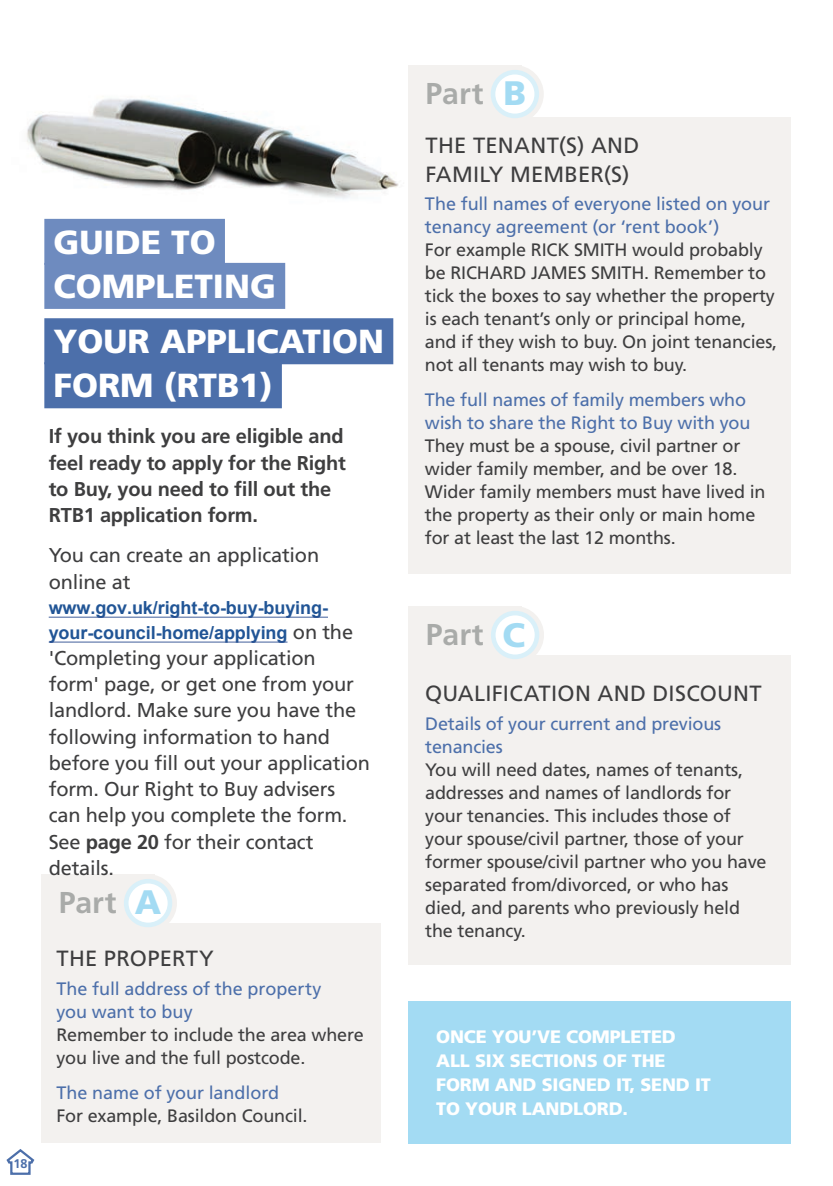
<style>
.page{position:relative;width:833px;height:1186px;background:#fff}
.page>*{position:absolute;margin:0;border:0;box-sizing:border-box;transform-origin:0 0}
.t1{font:34px "Frutiger LT Std Black 14";color:#a3dbf3}
.t2{font:33.4px/44px "Frutiger LT Std Black 14";color:#fff}
.t3{font:30.2px "Frutiger LT Std Bold 20";letter-spacing:.005em;color:#a9aba9}
.t4{font:22px/28px "Frutiger LT Std Roman 19";letter-spacing:.015em;color:#3e3e3f}
.t5{font:20px/26.2px "Frutiger LT Std Roman 19";letter-spacing:-.01em;color:#3e3e3f}
.t6{font:20px/26.4px "Frutiger LT Std Bold 20";letter-spacing:-.01em;color:#3e3e3f}
.t7{font:18px/23px "Frutiger LT Std Roman 19";letter-spacing:-.01em;color:#3e3e3f}
.t8{font:18px/23px "Frutiger LT Std Roman 19";letter-spacing:-.01em;color:#4c6faa}
.t9{font:18px/24px "Frutiger LT Std Black 14";letter-spacing:-.01em;color:#fff}
.t10{font:18px/24.8px "Arial Bold 22";letter-spacing:-.005em;color:#215596}
.t11{font:12.6px "Frutiger LT Std Bold 20";color:#4c6faa}
.s1{font-family:"Frutiger LT Std Roman 19";font-size:20px;color:#3e3e3f}
.s2{font-family:"Frutiger LT Std Bold 20"}
</style>
<div class="page">
<div style="left:408px;top:654px;width:382px;height:310px;background:#f3f1ef"></div>
<div style="left:41px;top:923px;width:339px;height:220px;background:#f3f1ef"></div>
<div style="left:408px;top:117px;width:382px;height:456px;background:#f3f1ef"></div>
<div style="left:408px;top:65px;width:113px;height:58px;background:#f3f1ef"></div>
<div style="left:41px;top:874px;width:114px;height:57px;background:#f3f1ef"></div>
<div style="left:408px;top:606px;width:113px;height:58px;background:#f3f1ef"></div>
<img style="left:26px;top:98px;width:373px;height:121px">
<div style="left:44px;top:219px;width:181px;height:46px;background:#6e8bbf"></div>
<div style="left:44px;top:263px;width:241px;height:46px;background:#6e8bbf"></div>
<div style="left:44px;top:318px;width:349px;height:46px;background:#4c6faa"></div>
<div style="left:44px;top:362px;width:238px;height:46px;background:#4c6faa"></div>
<hr style="left:49px;top:616px;width:279px;height:2px;background:#2c4d90">
<hr style="left:49px;top:641px;width:238px;height:1px;background:#2c4d90">
<div style="left:119px;top:874px;width:58px;height:57px;background:#f3f1ef;border-radius:50%"></div>
<div style="left:126px;top:881px;width:44px;height:43px;background:#fff;border-radius:50%"></div>
<div style="left:124px;top:878px;width:48px;height:49px;border:5px solid #d9f0f9;border-radius:50%"></div>
<div style="left:486px;top:65px;width:57px;height:58px;background:#f3f1ef;border-radius:50%"></div>
<div style="left:493px;top:72px;width:43px;height:44px;background:#fff;border-radius:50%"></div>
<div style="left:490px;top:70px;width:49px;height:48px;border:5px solid #d9f0f9;border-radius:50%"></div>
<div style="left:486px;top:606px;width:58px;height:57px;background:#f3f1ef;border-radius:50%"></div>
<div style="left:493px;top:613px;width:44px;height:43px;background:#fff;border-radius:50%"></div>
<div style="left:491px;top:610px;width:48px;height:49px;border:5px solid #d9f0f9;border-radius:50%"></div>
<div style="left:408px;top:1000px;width:382px;height:143px;background:#a3dbf3"></div>
<svg style="left:6px;top:1149px;width:29px;height:26px"></svg>
<p class="t11" style="left:13px;top:1158px;width:16px">18</p>
<p class="t2" style="left:53px;top:220px;width:224px">GUIDE TO<br>COMPLETING</p>
<p class="t2" style="left:53px;top:319px;width:332px">YOUR APPLICATION<br>FORM (RTB1)</p>
<p class="t6" style="left:49px;top:424px;width:299px">If you think you are eligible and feel ready to apply for the Right to Buy, you need to fll out the<br>RTB1 application form.</p>
<p class="t5" style="left:49px;top:544px;width:272px">You can create an application online at</p>
<p class="t10" style="left:49px;top:595px;width:306px">www.gov.uk/right-to-buy-buying&shy;your-council-home/applying <span class="s1">on the</span></p>
<p class="t5" style="left:49px;top:646px;width:323px">'Completing your application form' page, or get one from your landlord. Make sure you have the following information to hand before you fll out your application form. Our Right to Buy advisers can help you complete the form.<br>See <span class="s2">page 20</span> for their contact details.</p>
<h1 class="t3" style="left:59px;top:890px;width:59px">Part</h1>
<p class="t1" style="left:135px;top:882px;width:28px">A</p>
<p class="t4" style="left:56px;top:945px;width:159px">THE PROPERTY</p>
<p class="t8" style="left:56px;top:978px;width:266px">The full address of the property</p>
<p class="t8" style="left:56px;top:1001px;width:138px">you want to buy</p>
<p class="t7" style="left:56px;top:1024px;width:309px">Remember to include the area where</p>
<p class="t7" style="left:56px;top:1047px;width:250px">you live and the full postcode.</p>
<p class="t8" style="left:56px;top:1082px;width:224px">The name of your landlord</p>
<p class="t7" style="left:56px;top:1105px;width:252px">For example, Basildon Council.</p>
<h1 class="t3" style="left:425px;top:81px;width:59px">Part</h1>
<p class="t1" style="left:503px;top:73px;width:24px">B</p>
<p class="t4" style="left:425px;top:133px;width:215px">THE TENANT(S) AND<br>FAMILY MEMBER(S)</p>
<p class="t8" style="left:425px;top:194px;width:346px">The full names of everyone listed on your tenancy agreement (or ‘rent book’)</p>
<p class="t7" style="left:425px;top:240px;width:354px">For example RICK SMITH would probably be RICHARD JAMES SMITH. Remember to tick the boxes to say whether the property is each tenant’s only or principal home, and if they wish to buy. On joint tenancies, not all tenants may wish to buy.</p>
<p class="t8" style="left:425px;top:390px;width:327px">The full names of family members who wish to share the Right to Buy with you</p>
<p class="t7" style="left:425px;top:436px;width:342px">They must be a spouse, civil partner or wider family member, and be over 18.<br>Wider family members must have lived in the property as their only or main home for at least the last 12 months.</p>
<h1 class="t3" style="left:425px;top:622px;width:59px">Part</h1>
<p class="t1" style="left:502px;top:615px;width:24px">C</p>
<p class="t4" style="left:425px;top:681px;width:338px">QUALIFICATION AND DISCOUNT</p>
<p class="t8" style="left:425px;top:713px;width:297px">Details of your current and previous tenancies</p>
<p class="t7" style="left:425px;top:759px;width:343px">You will need dates, names of tenants, addresses and names of landlords for your tenancies. This includes those of your spouse/civil partner, those of your former spouse/civil partner who you have separated from/divorced, or who has died, and parents who previously held the tenancy.</p>
<p class="t9" style="left:436px;top:1024px;width:276px">ONCE YOU’VE COMPLETED<br>ALL SIX SECTIONS OF THE<br>FORM AND SIGNED IT, SEND IT<br>TO YOUR LANDLORD.</p>
</div>
